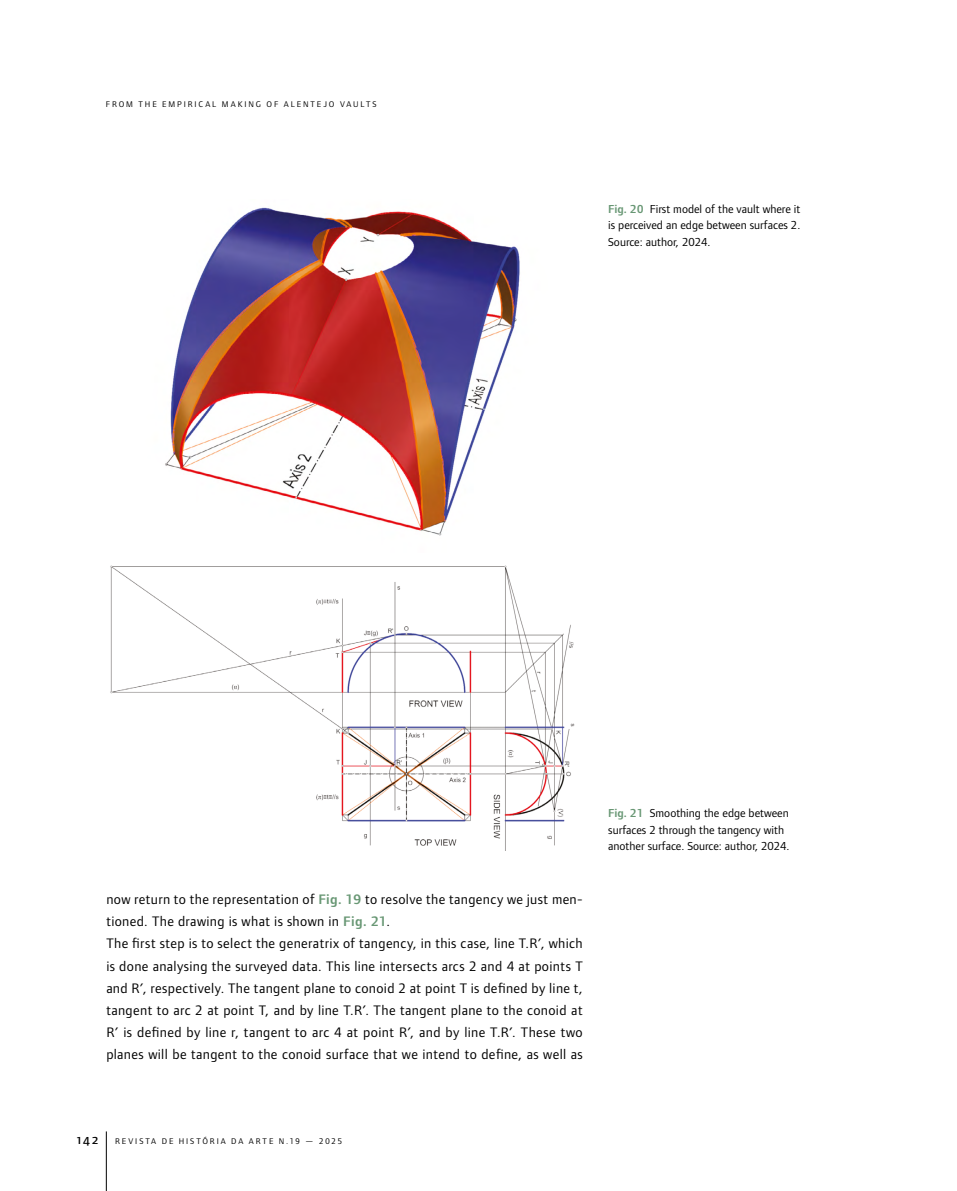
<style>
.page{position:relative;width:957px;height:1191px;background:#fff}
.page>*{position:absolute;margin:0;border:0;box-sizing:border-box;transform-origin:0 0}
.t1{font:14.25px/22.2px "Foundry Form Sans OT2 W04";letter-spacing:.025em;color:#000}
.t2{font:13.5px "Foundry Form Sans Medium SC";color:#000}
.t3{font:12px/16.5px "Foundry Form Sans OT2 W04";color:#000;text-align:justify}
.t4{font:8.55px "Foundry Form Sans OT2 W04";letter-spacing:.225em;color:#000}
.t5{font:8.55px "Foundry Form Sans";letter-spacing:.22em;color:#000}
.s1{font-weight:600;color:#689774}
</style>
<div class="page">
<hr style="left:106px;top:1131px;width:1px;height:60px;background:#000">
<img style="left:165px;top:207px;width:355px;height:329px">
<img style="left:110px;top:565px;width:465px;height:285px">
<p class="t4" style="left:106px;top:99px;width:272px">FROM THE EMPIRICAL MAKING OF ALENTEJO VAULTS</p>
<p class="t3" style="left:608px;top:200px;width:194px"><span class="s1">Fig. 20</span> First model of the vault where it is perceived an edge between surfaces 2.<br>Source: author, 2024.</p>
<p class="t1" style="left:106px;top:888px;width:478px">now return to the representation of <span class="s1">Fig. 19</span> to resolve the tangency we just men&shy;tioned. The drawing is what is shown in <span class="s1">Fig. 21</span>.<br>The first step is to select the generatrix of tangency, in this case, line T.R’, which is done analysing the surveyed data. This line intersects arcs 2 and 4 at points T and R’, respectively. The tangent plane to conoid 2 at point T is defined by line t, tangent to arc 2 at point T, and by line T.R’. The tangent plane to the conoid at R’ is defined by line r, tangent to arc 4 at point R’, and by line T.R’. These two planes will be tangent to the conoid surface that we intend to define, as well as</p>
<p class="t3" style="left:608px;top:805px;width:183px;text-align:left"><span class="s1">Fig. 21</span> Smoothing the edge between surfaces 2 through the tangency with another surface. Source: author, 2024.</p>
<p class="t2" style="left:77px;top:1132px;width:23px">142</p>
<p class="t5" style="left:115px;top:1136px;width:228px">REVISTA DE HISTîRIA DA ARTE N.19 — 2025</p>
</div>
